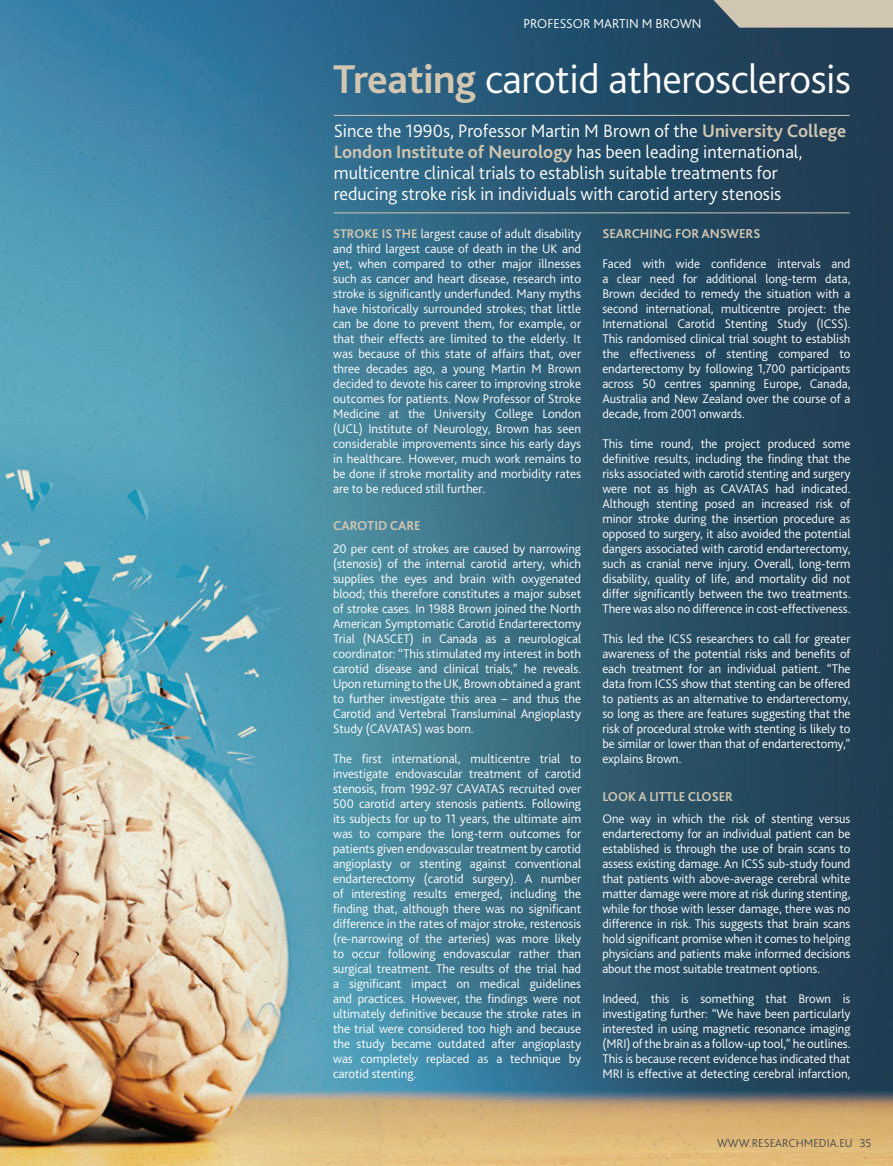
<style>
.page{position:relative;width:893px;height:1166px;background:#fff}
.page>*{position:absolute;margin:0;border:0;box-sizing:border-box;transform-origin:0 0}
.t1{font:300 42px "Bliss 2";letter-spacing:-.01em;color:#fff}
.t2{font:300 18.75px/21px "Bliss 2";color:#fff}
.t3{font:700 13.5px "Bliss 2";letter-spacing:-.005em;color:#d1c6b1}
.t4{font:300 13.5px "Bliss 2";color:#fff}
.t5{font:300 13.2px/15px "Bliss 2";letter-spacing:-.005em;color:#fff;text-align:justify}
.t6{font:300 12px "Bliss 2";color:#4b4c4d}
.s1{font-weight:700;color:#d1c6b1}
</style>
<div class="page">
<img style="left:0;top:0;width:893px;height:1165px">
<hr style="left:334px;top:115px;width:516px;height:1px;background:#d1c6b1">
<hr style="left:334px;top:212px;width:516px;height:1px;background:#d1c6b1">
<svg style="left:713px;top:0;width:180px;height:28px;background:#c1baa9"></svg>
<p class="t4" style="left:523px;top:15px;width:180px">PROFESSOR MARTIN M BROWN</p>
<h1 class="t1" style="left:333px;top:53px;width:520px"><span class="s1">Treating</span> carotid atherosclerosis</h1>
<p class="t2" style="left:334px;top:120px;width:514px">Since the 1990s, Professor Martin M Brown of the <span class="s1">University College London Institute of Neurology</span> has been leading international, multicentre clinical trials to establish suitable treatments for<br>reducing stroke risk in individuals with carotid artery stenosis</p>
<p class="t5" style="left:333px;top:225px;width:250px"><span class="s1">STROKE IS THE</span> largest cause of adult disability and third largest cause of death in the UK and yet, when compared to other major illnesses such as cancer and heart disease, research into stroke is significantly underfunded. Many myths have historically surrounded strokes; that little can be done to prevent them, for example, or that their effects are limited to the elderly. It was because of this state of affairs that, over three decades ago, a young Martin M Brown decided to devote his career to improving stroke outcomes for patients. Now Professor of Stroke Medicine at the University College London (UCL) Institute of Neurology, Brown has seen considerable improvements since his early days in healthcare. However, much work remains to be done if stroke mortality and morbidity rates are to be reduced still further.</p>
<p class="t3" style="left:333px;top:517px;width:89px">CAROTID CARE</p>
<p class="t5" style="left:333px;top:540px;width:250px">20 per cent of strokes are caused by narrowing (stenosis) of the internal carotid artery, which supplies the eyes and brain with oxygenated blood; this therefore constitutes a major subset of stroke cases. In 1988 Brown joined the North American Symptomatic Carotid Endarterectomy Trial (NASCET) in Canada as a neurological coordinator: “This stimulated my interest in both carotid disease and clinical trials,” he reveals.<br>Upon returning to the UK, Brown obtained a grant to further investigate this area – and thus the Carotid and Vertebral Transluminal Angioplasty Study (CAVATAS) was born.</p>
<p class="t5" style="left:333px;top:750px;width:250px">The first international, multicentre trial to investigate endovascular treatment of carotid stenosis, from 1992-97 CAVATAS recruited over 500 carotid artery stenosis patients. Following its subjects for up to 11 years, the ultimate aim was to compare the long-term outcomes for patients given endovascular treatment by carotid angioplasty or stenting against conventional endarterectomy (carotid surgery). A number of interesting results emerged, including the finding that, although there was no significant difference in the rates of major stroke, restenosis (re-narrowing of the arteries) was more likely to occur following endovascular rather than surgical treatment. The results of the trial had a significant impact on medical guidelines and practices. However, the findings were not ultimately definitive because the stroke rates in the trial were considered too high and because the study became outdated after angioplasty was completely replaced as a technique by carotid stenting.</p>
<p class="t3" style="left:602px;top:225px;width:160px">SEARCHING FOR ANSWERS</p>
<p class="t5" style="left:602px;top:255px;width:250px">Faced with wide confidence intervals and a clear need for additional long-term data, Brown decided to remedy the situation with a second international, multicentre project: the International Carotid Stenting Study (ICSS).<br>This randomised clinical trial sought to establish the effectiveness of stenting compared to endarterectomy by following 1,700 participants across 50 centres spanning Europe, Canada, Australia and New Zealand over the course of a decade, from 2001 onwards.</p>
<p class="t5" style="left:602px;top:435px;width:250px">This time round, the project produced some definitive results, including the finding that the risks associated with carotid stenting and surgery were not as high as CAVATAS had indicated.<br>Although stenting posed an increased risk of minor stroke during the insertion procedure as opposed to surgery, it also avoided the potential dangers associated with carotid endarterectomy, such as cranial nerve injury. Overall, long-term disability, quality of life, and mortality did not differ significantly between the two treatments.<br>There was also no difference in cost-effectiveness.</p>
<p class="t5" style="left:602px;top:630px;width:250px">This led the ICSS researchers to call for greater awareness of the potential risks and benefits of each treatment for an individual patient. “The data from ICSS show that stenting can be offered to patients as an alternative to endarterectomy, so long as there are features suggesting that the risk of procedural stroke with stenting is likely to be similar or lower than that of endarterectomy,” explains Brown.</p>
<p class="t3" style="left:602px;top:787px;width:132px">LOOK A LITTLE CLOSER</p>
<p class="t5" style="left:602px;top:810px;width:250px">One way in which the risk of stenting versus endarterectomy for an individual patient can be established is through the use of brain scans to assess existing damage. An ICSS sub-study found that patients with above-average cerebral white matter damage were more at risk during stenting, while for those with lesser damage, there was no difference in risk. This suggests that brain scans hold significant promise when it comes to helping physicians and patients make informed decisions about the most suitable treatment options.</p>
<p class="t5" style="left:602px;top:990px;width:250px">Indeed, this is something that Brown is investigating further: “We have been particularly interested in using magnetic resonance imaging (MRI) of the brain as a follow-up tool,” he outlines.<br>This is because recent evidence has indicated that MRI is effective at detecting cerebral infarction,</p>
<p class="t6" style="left:717px;top:1135px;width:156px">WWW.RESEARCHMEDIA.EU 35</p>
</div>
